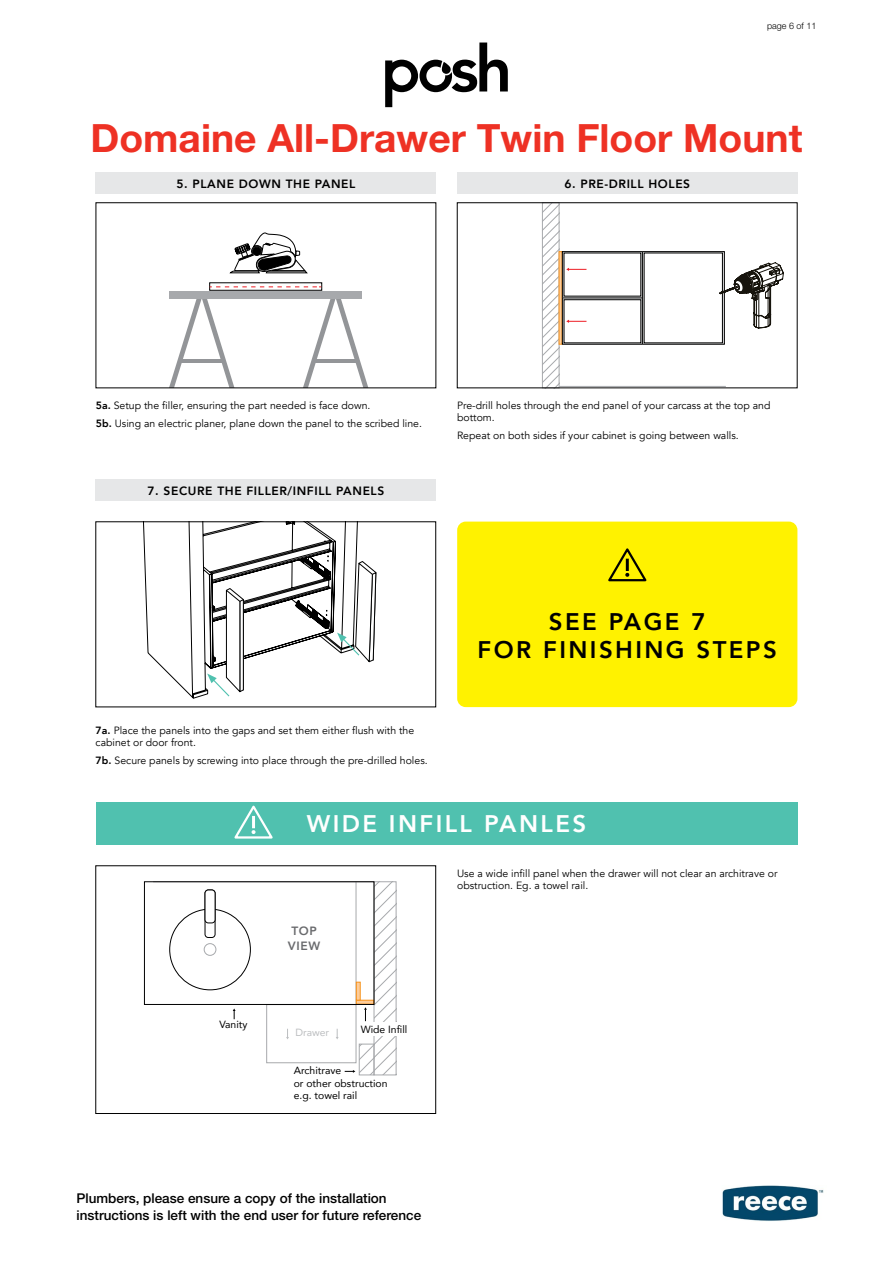
<style>
.page{position:relative;width:893px;height:1263px;background:#fff}
.page>*{position:absolute;margin:0;border:0;box-sizing:border-box;transform-origin:0 0}
.t1{font:700 39px "Helvetica Neue LT Pro";color:#ee3124}
.t2{font:800 24px/28.8px "Avenir";letter-spacing:.1em;color:#000;text-align:center}
.t3{font:800 24px "Avenir";letter-spacing:.1em;color:#fff}
.t4{font:500 13.5px/16.5px "Helvetica Neue LT Pro";color:#000}
.t5{font:800 12px "Avenir";letter-spacing:.05em;color:#000}
.t6{font:800 12px/14.4px "Avenir";letter-spacing:.05em;color:#696a6d}
.t7{font:10.5px/12px "Avenir";color:#000}
.t8{font:10.35px/12.5px "Avenir";color:#000}
.t9{font:10.35px "Avenir";color:#bcbec0}
.t10{font:300 9px "Helvetica Neue LT Pro";color:#000}
.s1{font-weight:800}
</style>
<div class="page">
<svg style="left:385px;top:43px;width:123px;height:64px"></svg>
<div style="left:457px;top:522px;width:340px;height:185px;background:#fff200;border-radius:9px"></div>
<div style="left:96px;top:172px;width:340px;height:22px;background:#e6e7e8"></div>
<div style="left:457px;top:172px;width:340px;height:22px;background:#e6e7e8"></div>
<div style="left:96px;top:480px;width:340px;height:21px;background:#e6e7e8"></div>
<svg style="left:230px;top:232px;width:77px;height:41px"></svg>
<svg style="left:169px;top:299px;width:65px;height:87px"></svg>
<hr style="left:180px;top:359px;width:42px;height:4px;background:#939598">
<svg style="left:303px;top:299px;width:65px;height:87px"></svg>
<hr style="left:314px;top:359px;width:42px;height:4px;background:#939598">
<div style="left:169px;top:292px;width:193px;height:7px;background:#a7a9ac"></div>
<svg style="left:210px;top:287px;width:111px;height:1px"></svg>
<svg style="left:137px;top:522px;width:239px;height:177px"></svg>
<svg style="left:542px;top:203px;width:242px;height:185px"></svg>
<div style="left:96px;top:865px;width:340px;height:249px;border:1px solid #000"></div>
<svg style="left:144px;top:881px;width:252px;height:194px"></svg>
<div style="left:370px;top:1023px;width:36px;height:13px;background:#fff"></div>
<div style="left:96px;top:802px;width:701px;height:43px;background:#50c1af"></div>
<svg style="left:234px;top:805px;width:39px;height:34px"></svg>
<svg style="left:608px;top:548px;width:39px;height:34px"></svg>
<img style="left:722px;top:1185px;width:102px;height:36px">
<p class="t10" style="left:767px;top:20px;width:51px">page 6 of 11</p>
<h1 class="t1" style="left:91px;top:114px;width:713px">Domaine All-Drawer Twin Floor Mount</h1>
<p class="t5" style="left:176px;top:174px;width:180px">5. PLANE DOWN THE PANEL</p>
<p class="t5" style="left:564px;top:174px;width:127px">6. PRE-DRILL HOLES</p>
<p class="t7" style="left:96px;top:397px;width:328px;line-height:18px"><span class="s1">5a.</span> Setup the filler, ensuring the part needed is face down.<br><span class="s1">5b.</span> Using an electric planer, plane down the panel to the scribed line.</p>
<p class="t5" style="left:148px;top:482px;width:238px">7. SECURE THE FILLER/INFILL PANELS</p>
<p class="t7" style="left:457px;top:400px;width:315px">Pre-drill holes through the end panel of your carcass at the top and bottom.</p>
<p class="t7" style="left:457px;top:430px;width:283px">Repeat on both sides if your cabinet is going between walls.</p>
<p class="t7" style="left:96px;top:725px;width:320px"><span class="s1">7a.</span> Place the panels into the gaps and set them either flush with the cabinet or door front.</p>
<p class="t7" style="left:96px;top:755px;width:334px"><span class="s1">7b.</span> Secure panels by screwing into place through the pre-drilled holes.</p>
<h2 class="t2" style="left:478px;top:607px;width:301px">SEE PAGE 7<br>FOR FINISHING STEPS</h2>
<h2 class="t3" style="left:307px;top:805px;width:281px">WIDE INFILL PANLES</h2>
<p class="t8" style="left:219px;top:1018px;width:30px">Vanity</p>
<p class="t6" style="left:288px;top:924px;width:34px">TOP<br>VIEW</p>
<p class="t8" style="left:361px;top:1023px;width:48px">Wide Infill</p>
<p class="t9" style="left:295px;top:1024px;width:35px">Drawer</p>
<p class="t8" style="left:294px;top:1064px;width:95px">Architrave<br>or other obstruction e.g. towel rail</p>
<p class="t7" style="left:457px;top:867px;width:322px;line-height:12.6px">Use a wide infill panel when the drawer will not clear an architrave or obstruction. Eg. a towel rail.</p>
<p class="t4" style="left:77px;top:1190px;width:346px">Plumbers, please ensure a copy of the installation instructions is left with the end user for future reference</p>
</div>
